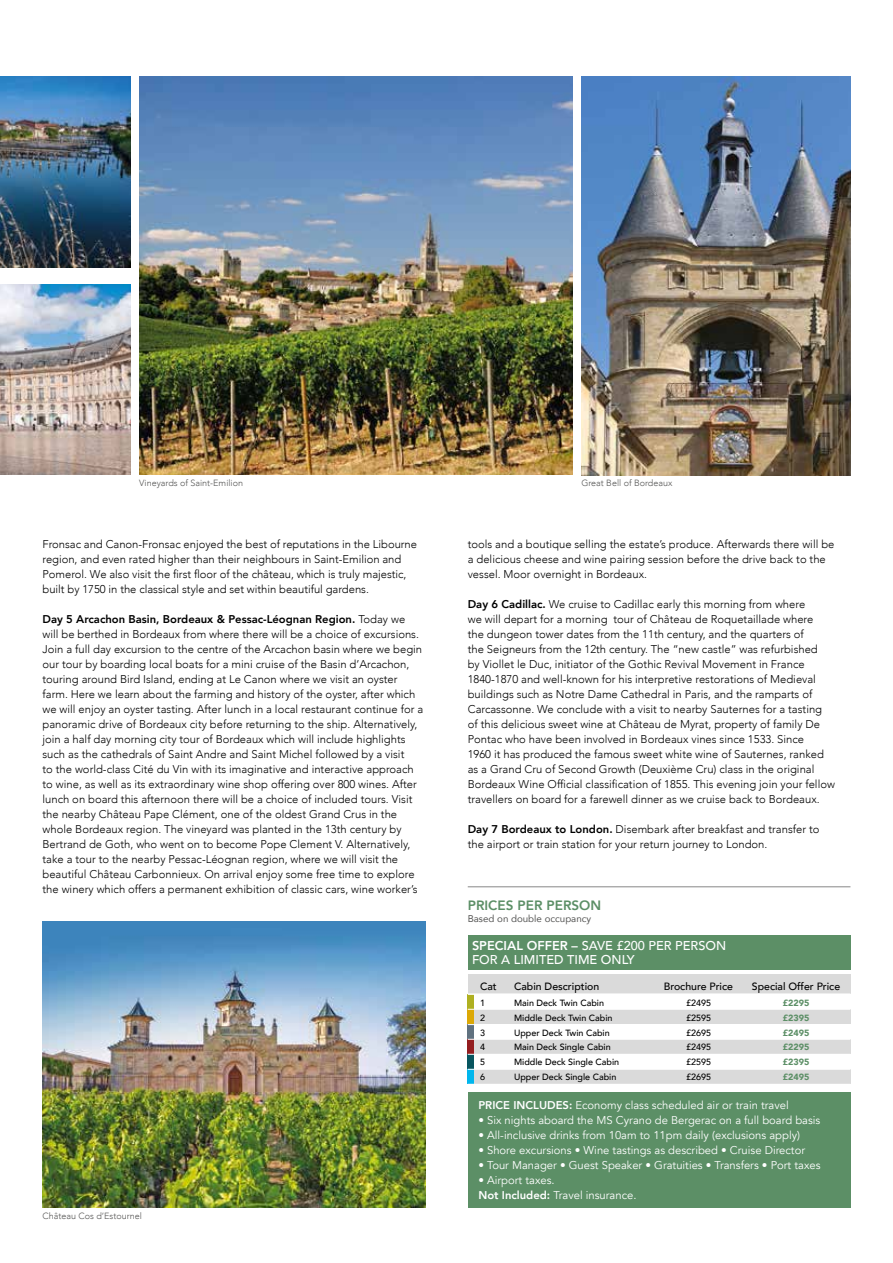
<style>
.page{position:relative;width:893px;height:1263px;background:#fff}
.page>*{position:absolute;margin:0;border:0;box-sizing:border-box;transform-origin:0 0}
.t1{font:800 13.5px "Avenir";color:#5c8f66}
.t2{font:500 12.75px/13.5px "Avenir";color:#fff}
.t3{font:300 11.25px/15px "Avenir";color:#000}
.t4{font:11.25px/15px "Avenir";color:#fff}
.t5{font:500 10.5px "Avenir";color:#000}
.t6{font:9.75px "Avenir";color:#575756}
.t7{font:500 9px/14.9px "Avenir";color:#000;text-align:justify}
.t8{font:300 9px "Avenir";color:#575756}
.t9{font:900 9px/14.9px "Avenir";color:#5c8f66;text-align:justify}
.s1{font-weight:800}
</style>
<div class="page">
<img style="left:0;top:77px;width:131px;height:190px">
<img style="left:0;top:284px;width:131px;height:191px">
<img style="left:139px;top:77px;width:434px;height:398px">
<hr style="left:468px;top:886px;width:382px;height:1px;background:#878787">
<div style="left:468px;top:1093px;width:382px;height:115px;background:#5c8f66"></div>
<div style="left:468px;top:975px;width:382px;height:19px;background:#dadada"></div>
<hr style="left:468px;top:993px;width:382px;height:1px;background:#fff">
<div style="left:468px;top:1009px;width:382px;height:15px;background:#dadada"></div>
<div style="left:468px;top:1039px;width:382px;height:15px;background:#dadada"></div>
<div style="left:468px;top:1069px;width:382px;height:15px;background:#dadada"></div>
<div style="left:468px;top:994px;width:6px;height:15px;background:#afb021"></div>
<hr style="left:468px;top:994px;width:358px;height:1px;background:#fff">
<div style="left:468px;top:1009px;width:6px;height:15px;background:#dca805"></div>
<div style="left:468px;top:1024px;width:6px;height:15px;background:#60717f"></div>
<div style="left:468px;top:1039px;width:6px;height:15px;background:#931d1f"></div>
<div style="left:468px;top:1054px;width:6px;height:15px;background:#07555f"></div>
<div style="left:468px;top:1069px;width:6px;height:15px;background:#00b6ed"></div>
<hr style="left:468px;top:1009px;width:382px;height:1px;background:#fff">
<hr style="left:468px;top:1024px;width:382px;height:1px;background:#fff">
<hr style="left:468px;top:1039px;width:382px;height:1px;background:#fff">
<hr style="left:468px;top:1054px;width:382px;height:1px;background:#fff">
<hr style="left:468px;top:1069px;width:382px;height:1px;background:#fff">
<div style="left:468px;top:935px;width:382px;height:34px;background:#5c8f66"></div>
<img style="left:581px;top:77px;width:269px;height:398px">
<img style="left:43px;top:921px;width:382px;height:287px">
<p class="t8" style="left:139px;top:478px;width:105px">Vineyards of Saint-Emilion</p>
<p class="t8" style="left:581px;top:478px;width:92px">Great Bell of Bordeaux</p>
<p class="t3" style="left:43px;top:536px;width:376px">Fronsac and Canon-Fronsac enjoyed the best of reputations in the Libourne region, and even rated higher than their neighbours in Saint-Emilion and Pomerol. We also visit the first floor of the château, which is truly majestic, built by 1750 in the classical style and set within beautiful gardens.</p>
<p class="t3" style="left:43px;top:611px;width:382px"><span class="s1">Day 5 Arcachon Basin, Bordeaux &amp; Pessac-Léognan Region.</span> Today we will be berthed in Bordeaux from where there will be a choice of excursions.<br>Join a full day excursion to the centre of the Arcachon basin where we begin our tour by boarding local boats for a mini cruise of the Basin d’Arcachon, touring around Bird Island, ending at Le Canon where we visit an oyster farm. Here we learn about the farming and history of the oyster, after which we will enjoy an oyster tasting. After lunch in a local restaurant continue for a panoramic drive of Bordeaux city before returning to the ship. Alternatively, join a half day morning city tour of Bordeaux which will include highlights such as the cathedrals of Saint Andre and Saint Michel followed by a visit<br>to the world-class Cité du Vin with its imaginative and interactive approach to wine, as well as its extraordinary wine shop offering over 800 wines. After lunch on board this afternoon there will be a choice of included tours. Visit the nearby Château Pape Clément, one of the oldest Grand Crus in the whole Bordeaux region. The vineyard was planted in the 13th century by Bertrand de Goth, who went on to become Pope Clement V. Alternatively, take a tour to the nearby Pessac-Léognan region, where we will visit the beautiful Château Carbonnieux. On arrival enjoy some free time to explore the winery which offers a permanent exhibition of classic cars, wine worker’s</p>
<p class="t8" style="left:43px;top:1210px;width:101px">Château Cos d’Estournel</p>
<p class="t3" style="left:468px;top:536px;width:368px">tools and a boutique selling the estate’s produce. Afterwards there will be a delicious cheese and wine pairing session before the drive back to the vessel. Moor overnight in Bordeaux.</p>
<p class="t3" style="left:468px;top:596px;width:369px"><span class="s1">Day 6 Cadillac.</span> We cruise to Cadillac early this morning from where<br>we will depart for a morning tour of Château de Roquetaillade where<br>the dungeon tower dates from the 11th century, and the quarters of<br>the Seigneurs from the 12th century. The “new castle” was refurbished<br>by Viollet le Duc, initiator of the Gothic Revival Movement in France 1840-1870 and well-known for his interpretive restorations of Medieval buildings such as Notre Dame Cathedral in Paris, and the ramparts of Carcassonne. We conclude with a visit to nearby Sauternes for a tasting of this delicious sweet wine at Château de Myrat, property of family De Pontac who have been involved in Bordeaux vines since 1533. Since<br>1960 it has produced the famous sweet white wine of Sauternes, ranked as a Grand Cru of Second Growth (Deuxième Cru) class in the original Bordeaux Wine Official classification of 1855. This evening join your fellow travellers on board for a farewell dinner as we cruise back to Bordeaux.</p>
<p class="t3" style="left:468px;top:821px;width:353px"><span class="s1">Day 7 Bordeaux to London.</span> Disembark after breakfast and transfer to the airport or train station for your return journey to London.</p>
<p class="t1" style="left:468px;top:895px;width:135px">PRICES PER PERSON</p>
<p class="t6" style="left:468px;top:911px;width:125px">Based on double occupancy</p>
<p class="t2" style="left:472px;top:938px;width:256px"><span class="s1">SPECIAL OFFER –</span> SAVE £200 PER PERSON<br>FOR A LIMITED TIME ONLY</p>
<p class="t5" style="left:480px;top:977px;width:18px">Cat</p>
<p class="t5" style="left:514px;top:977px;width:87px">Cabin Description</p>
<p class="t5" style="left:664px;top:977px;width:71px">Brochure Price</p>
<p class="t5" style="left:752px;top:977px;width:90px">Special Offer Price</p>
<p class="t7" style="left:480px;top:995px;width:7px">1</p>
<p class="t7" style="left:514px;top:995px;width:92px">Main Deck Twin Cabin</p>
<p class="t7" style="left:480px;top:1010px;width:7px">2</p>
<p class="t7" style="left:514px;top:1010px;width:100px">Middle Deck Twin Cabin</p>
<p class="t7" style="left:480px;top:1024px;width:7px">3</p>
<p class="t7" style="left:514px;top:1024px;width:97px">Upper Deck Twin Cabin</p>
<p class="t7" style="left:480px;top:1039px;width:7px">4</p>
<p class="t7" style="left:514px;top:1039px;width:98px">Main Deck Single Cabin</p>
<p class="t7" style="left:480px;top:1054px;width:7px">5</p>
<p class="t7" style="left:514px;top:1054px;width:107px">Middle Deck Single Cabin</p>
<p class="t7" style="left:480px;top:1069px;width:7px">6</p>
<p class="t7" style="left:514px;top:1069px;width:104px">Upper Deck Single Cabin</p>
<p class="t7" style="left:686px;top:995px;width:27px">£2495 £2595 £2695 £2495 £2595 £2695</p>
<p class="t9" style="left:783px;top:995px;width:28px">£2295 £2395 £2495 £2295 £2395 £2495</p>
<p class="t4" style="left:478px;top:1097px;width:312px"><span class="s1">PRICE INCLUDES:</span> Economy class scheduled air or train travel</p>
<p class="t4" style="left:478px;top:1112px;width:343px">• Six nights aboard the MS Cyrano de Bergerac on a full board basis</p>
<p class="t4" style="left:478px;top:1127px;width:323px">• All-inclusive drinks from 10am to 11pm daily (exclusions apply)</p>
<p class="t4" style="left:478px;top:1142px;width:328px">• Shore excursions • Wine tastings as described • Cruise Director</p>
<p class="t4" style="left:478px;top:1157px;width:344px">• Tour Manager • Guest Speaker • Gratuities • Transfers • Port taxes</p>
<p class="t4" style="left:478px;top:1172px;width:160px">• Airport taxes.<br><span class="s1">Not Included:</span> Travel insurance.</p>
</div>
